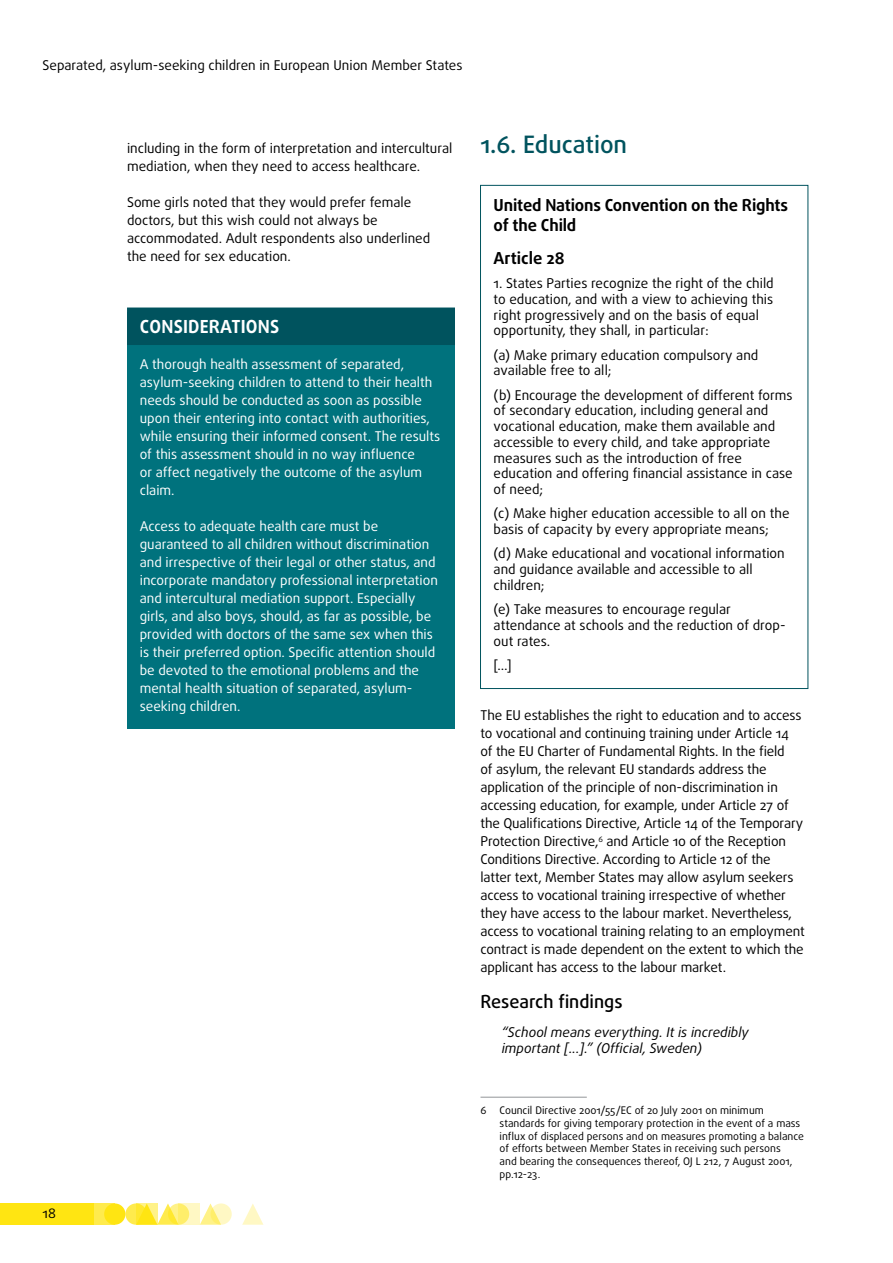
<style>
.page{position:relative;width:893px;height:1263px;background:#fff}
.page>*{position:absolute;margin:0;border:0;box-sizing:border-box;transform-origin:0 0}
.title_2_Nr{font:500 24px "Daxline Pro";color:#00535e}
.title_3{font:500 18px "Daxline Pro";color:#000}
.title_4{font:700 18px "Daxline Pro";letter-spacing:.01em;color:#fff}
.opinion_title{font:700 16.5px/19.8px "Daxline Pro";letter-spacing:-.01em;color:#000}
.Body_EN{font:13.5px/18px "Daxline Pro";letter-spacing:-.01em;color:#000}
.Body_EN-2{font:13.5px/18px "Daxline Pro";color:#fff}
.opinion_box{font:13.5px/15.8px "Daxline Pro";color:#000}
.quotes{font:italic 13.5px/16.2px "Daxline Pro";color:#000}
.Footnote{font:10.5px/12.8px "Daxline Pro";color:#000}
</style>
<div class="page">
<svg style="left:125px;top:1203px;width:22px;height:22px"></svg>
<div style="left:94px;top:1203px;width:21px;height:22px;background:#ffeb4d"></div>
<div style="left:0;top:1203px;width:94px;height:22px;background:#ffe512"></div>
<svg style="left:200px;top:1203px;width:18px;height:22px"></svg>
<svg style="left:242px;top:1204px;width:21px;height:21px"></svg>
<div style="left:104px;top:1203px;width:21px;height:22px;background:#ffe512;border-radius:50%"></div>
<svg style="left:157px;top:1203px;width:18px;height:22px"></svg>
<svg style="left:168px;top:1203px;width:21px;height:22px"></svg>
<svg style="left:210px;top:1203px;width:22px;height:22px"></svg>
<svg style="left:136px;top:1203px;width:21px;height:22px"></svg>
<svg style="left:179px;top:1203px;width:21px;height:22px"></svg>
<div style="left:127px;top:313px;width:328px;height:416px;background:#00727d"></div>
<div style="left:127px;top:307px;width:328px;height:38px;background:#00535e"></div>
<hr style="left:480px;top:1097px;width:107px;height:1px;background:#939598">
<div style="left:480px;top:185px;width:328px;height:504px;border:1px solid #00535e"></div>
<p class="Body_EN" style="left:43px;top:56px;width:422px">Separated, asylum-seeking children in European Union Member States</p>
<p class="Body_EN" style="left:43px;top:1204px;width:15px">18</p>
<p class="Body_EN" style="left:127px;top:139px;width:327px">including in the form of interpretation and intercultural mediation, when they need to access healthcare.</p>
<p class="Body_EN" style="left:127px;top:193px;width:305px">Some girls noted that they would prefer female doctors, but this wish could not always be accommodated. Adult respondents also underlined the need for sex education.</p>
<p class="title_4" style="left:140px;top:315px;width:141px">CONSIDERATIONS</p>
<p class="Body_EN-2" style="left:140px;top:355px;width:302px">A thorough health assessment of separated, asylum-seeking children to attend to their health needs should be conducted as soon as possible upon their entering into contact with authorities, while ensuring their informed consent. The results of this assessment should in no way influence<br>or affect negatively the outcome of the asylum claim.</p>
<p class="Body_EN-2" style="left:140px;top:517px;width:300px">Access to adequate health care must be guaranteed to all children without discrimination and irrespective of their legal or other status, and incorporate mandatory professional interpretation and intercultural mediation support. Especially girls, and also boys, should, as far as possible, be provided with doctors of the same sex when this is their preferred option. Specific attention should be devoted to the emotional problems and the mental health situation of separated, asylum&shy;seeking children.</p>
<p class="title_2_Nr" style="left:480px;top:128px;width:148px">1.6. Education</p>
<p class="opinion_title" style="left:494px;top:196px;width:296px">United Nations Convention on the Rights of the Child</p>
<p class="opinion_title" style="left:494px;top:248px;width:72px">Article 28</p>
<p class="opinion_box" style="left:494px;top:275px;width:282px">1. States Parties recognize the right of the child to education, and with a view to achieving this right progressively and on the basis of equal opportunity, they shall, in particular:</p>
<p class="opinion_box" style="left:494px;top:347px;width:266px">(a) Make primary education compulsory and available free to all;</p>
<p class="opinion_box" style="left:494px;top:387px;width:301px">(b) Encourage the development of different forms of secondary education, including general and vocational education, make them available and accessible to every child, and take appropriate measures such as the introduction of free education and offering financial assistance in case of need;</p>
<p class="opinion_box" style="left:494px;top:506px;width:297px">(c) Make higher education accessible to all on the basis of capacity by every appropriate means;</p>
<p class="opinion_box" style="left:494px;top:546px;width:293px">(d) Make educational and vocational information and guidance available and accessible to all children;</p>
<p class="opinion_box" style="left:494px;top:601px;width:293px">(e) Take measures to encourage regular attendance at schools and the reduction of drop&shy;out rates.</p>
<p class="opinion_box" style="left:494px;top:658px;width:19px">[…]</p>
<p class="Body_EN" style="left:480px;top:706px;width:326px">The EU establishes the right to education and to access to vocational and continuing training under Article 14<br>of the EU Charter of Fundamental Rights. In the field<br>of asylum, the relevant EU standards address the application of the principle of non-discrimination in accessing education, for example, under Article 27 of the Qualifications Directive, Article 14 of the Temporary Protection Directive,<sup>6</sup> and Article 10 of the Reception Conditions Directive. According to Article 12 of the latter text, Member States may allow asylum seekers access to vocational training irrespective of whether they have access to the labour market. Nevertheless, access to vocational training relating to an employment contract is made dependent on the extent to which the applicant has access to the labour market.</p>
<p class="title_3" style="left:480px;top:990px;width:144px">Research findings</p>
<p class="quotes" style="left:502px;top:1024px;width:249px">“School means everything. It is incredibly important [...].” (Official, Sweden)</p>
<p class="Footnote" style="left:500px;top:1104px;width:306px;text-indent:-19px">6 Council Directive 2001/55/EC of 20 July 2001 on minimum standards for giving temporary protection in the event of a mass influx of displaced persons and on measures promoting a balance of efforts between Member States in receiving such persons<br>and bearing the consequences thereof, OJ L 212, 7 August 2001, pp.12-23.</p>
</div>
